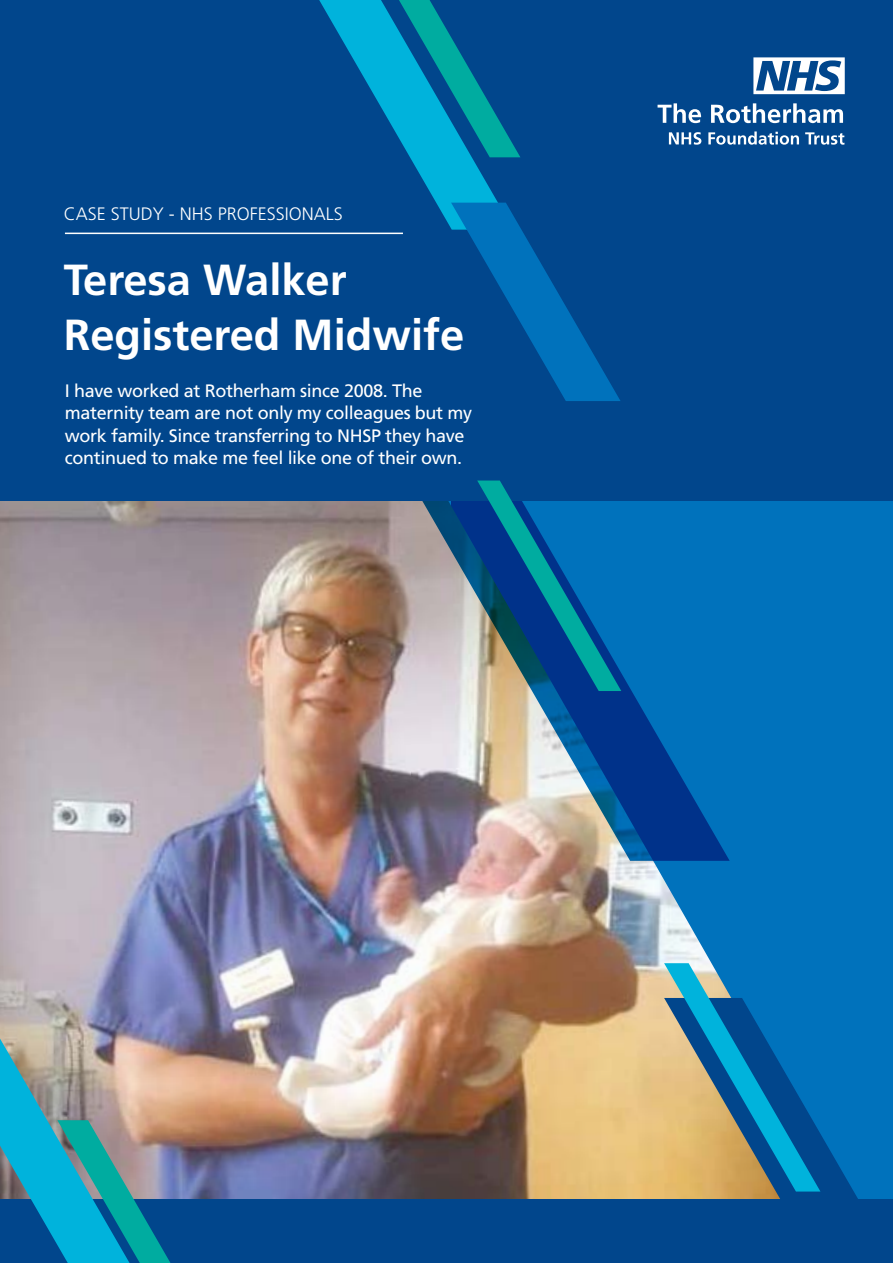
<style>
.page{position:relative;width:893px;height:1263px;background:#fff}
.page>*{position:absolute;margin:0;border:0;box-sizing:border-box;transform-origin:0 0}
.Heading{font:700 43.5px "Frutiger LT Std";color:#fff}
.Subhead_style_3{font:18px/22.5px "Frutiger LT Std";letter-spacing:-.02em;color:#fff}
.Content_header{font:300 18px "Frutiger LT Std";color:#fff}
</style>
<div class="page">
<div style="left:451px;top:401px;width:442px;height:818px;background:#0072bc"></div>
<img style="left:0;top:501px;width:712px;height:698px">
<svg style="left:412px;top:501px;width:318px;height:360px"></svg>
<svg style="left:664px;top:1133px;width:194px;height:66px"></svg>
<div style="left:0;top:0;width:893px;height:501px;background:#01468c"></div>
<div style="left:0;top:1199px;width:893px;height:64px;background:#01468c"></div>
<hr style="left:65px;top:233px;width:338px;height:1px;background:#fff">
<svg style="left:0;top:1038px;width:170px;height:225px;background:#569aa9"></svg>
<svg style="left:477px;top:480px;width:144px;height:211px"></svg>
<svg style="left:664px;top:963px;width:156px;height:228px"></svg>
<svg style="left:319px;top:0;width:302px;height:401px"></svg>
<svg style="left:669px;top:131px;width:175px;height:14px"></svg>
<svg style="left:657px;top:103px;width:186px;height:20px"></svg>
<svg style="left:753px;top:57px;width:92px;height:37px"></svg>
<p class="Content_header" style="left:64px;top:203px;width:281px">CASE STUDY - NHS PROFESSIONALS</p>
<p class="Heading" style="left:64px;top:254px;width:284px">Teresa Walker</p>
<p class="Heading" style="left:64px;top:309px;width:402px">Registered Midwife</p>
<p class="Subhead_style_3" style="left:65px;top:379px;width:409px">I have worked at Rotherham since 2008. The maternity team are not only my colleagues but my work family. Since transferring to NHSP they have continued to make me feel like one of their own.</p>
</div>
